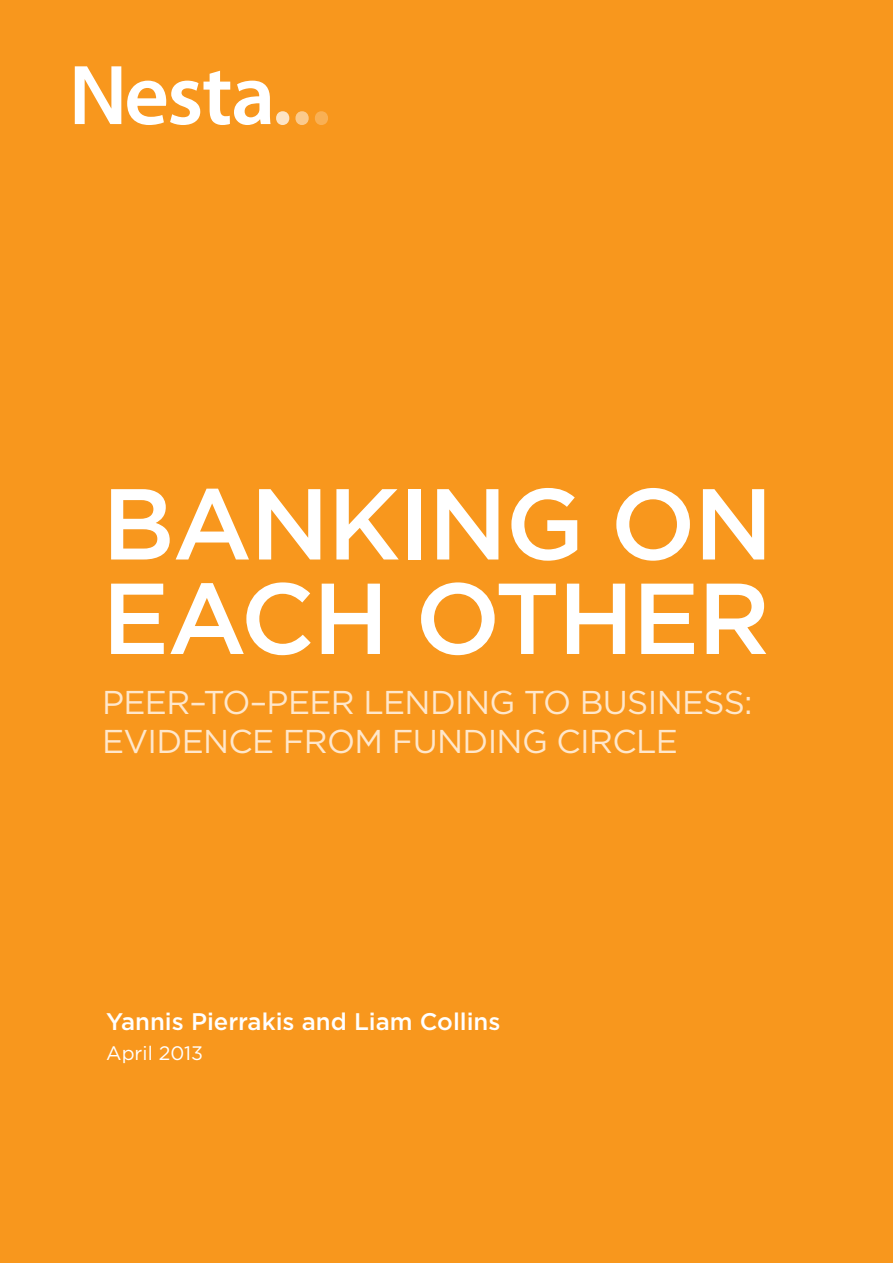
<style>
.page{position:relative;width:893px;height:1263px;background:#f8971d}
.page>*{position:absolute;margin:0;border:0;box-sizing:border-box;transform-origin:0 0}
.t1{font:500 100.5px/94.5px "Gotham HTF";letter-spacing:-.02em;color:#fff}
.t2{font:33px/39px "Gotham HTF";letter-spacing:-.02em;color:#ffe7cb}
.t3{font:500 24px "Gotham HTF";color:#fff}
.t4{font:19.5px "Gotham HTF";color:#fff}
</style>
<div class="page">
<svg style="left:75px;top:66px;width:46px;height:58px"></svg>
<svg style="left:127px;top:71px;width:144px;height:54px"></svg>
<div style="left:276px;top:111px;width:13px;height:14px;background:#fde4c6;border-radius:50%"></div>
<div style="left:295px;top:111px;width:14px;height:14px;background:#fbca8d;border-radius:50%"></div>
<div style="left:315px;top:111px;width:13px;height:14px;background:#f9b054;border-radius:50%"></div>
<h1 class="t1" style="left:102px;top:474px;width:673px">BANKING ON<br>EACH OTHER</h1>
<p class="t2" style="left:102px;top:683px;width:652px">PEER–TO–PEER LENDING TO BUSINESS:<br>EVIDENCE FROM FUNDING CIRCLE</p>
<p class="t3" style="left:106px;top:1008px;width:396px">Yannis Pierrakis and Liam Collins</p>
<p class="t4" style="left:106px;top:1042px;width:98px">APRIL 2013</p>
</div>
